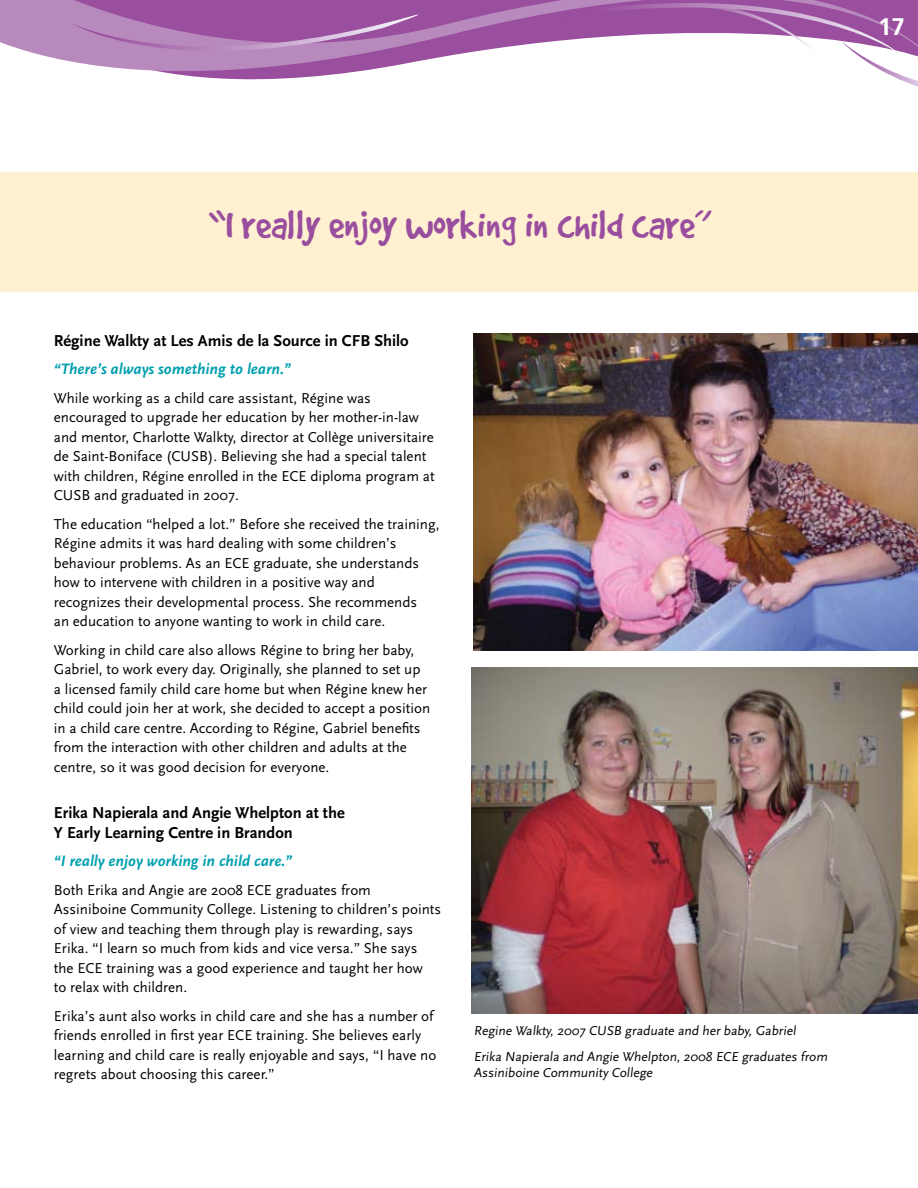
<style>
.page{position:relative;width:918px;height:1188px;background:#fff}
.page>*{position:absolute;margin:0;border:0;box-sizing:border-box;transform-origin:0 0}
.t1{font:45px "Good Dog Plain";color:#9a4e9e}
.t2{font:700 24px "Frutiger";color:#fff}
.t3{font:700 16.5px/19.5px "Scala Sans";color:#000}
.t4{font:italic 700 15.75px "Scala Sans";color:#00a0af}
.t5{font:15px/19.5px "Scala Sans";color:#000}
.t6{font:13.5px/25.5px "Scala Sans";color:#000}
</style>
<div class="page">
<svg style="left:422px;top:0;width:115px;height:61px;fill:#9a4e9e"></svg>
<svg style="left:537px;top:0;width:381px;height:87px"></svg>
<svg style="left:0;top:0;width:422px;height:80px;background:#b581b9"></svg>
<img style="left:473px;top:334px;width:445px;height:317px">
<img style="left:472px;top:668px;width:446px;height:346px">
<div style="left:0;top:173px;width:918px;height:119px;background:#fff0d2"></div>
<h2 class="t2" style="left:878px;top:12px;width:28px">17</h2>
<h1 class="t1" style="left:209px;top:210px;width:504px">“I really enjoy working in child care”</h1>
<p class="t3" style="left:54px;top:331px;width:356px">Régine Walkty at Les Amis de la Source in CFB Shilo</p>
<p class="t4" style="left:54px;top:361px;width:238px">“There’s always something to learn.”</p>
<p class="t5" style="left:54px;top:388px;width:382px">While working as a child care assistant, Régine was encouraged to upgrade her education by her mother-in-law and mentor, Charlotte Walkty, director at Collège universitaire de Saint-Boniface (CUSB). Believing she had a special talent with children, Régine enrolled in the ECE diploma program at CUSB and graduated in 2007.</p>
<p class="t5" style="left:54px;top:514px;width:387px">The education “helped a lot.” Before she received the training, Régine admits it was hard dealing with some children’s behaviour problems. As an ECE graduate, she understands how to intervene with children in a positive way and recognizes their developmental process. She recommends<br>an education to anyone wanting to work in child care.</p>
<p class="t5" style="left:54px;top:640px;width:378px">Working in child care also allows Régine to bring her baby, Gabriel, to work every day. Originally, she planned to set up a licensed family child care home but when Régine knew her child could join her at work, she decided to accept a position in a child care centre. According to Régine, Gabriel benefits from the interaction with other children and adults at the centre, so it was good decision for everyone.</p>
<p class="t3" style="left:54px;top:804px;width:292px">Erika Napierala and Angie Whelpton at the<br>Y Early Learning Centre in Brandon</p>
<p class="t4" style="left:54px;top:853px;width:240px">“I really enjoy working in child care.”</p>
<p class="t5" style="left:54px;top:880px;width:389px">Both Erika and Angie are 2008 ECE graduates from Assiniboine Community College. Listening to children’s points of view and teaching them through play is rewarding, says Erika. “I learn so much from kids and vice versa.” She says<br>the ECE training was a good experience and taught her how<br>to relax with children.</p>
<p class="t5" style="left:54px;top:1006px;width:384px">Erika’s aunt also works in child care and she has a number of friends enrolled in first year ECE training. She believes early learning and child care is really enjoyable and says, “I have no regrets about choosing this career.”</p>
<p class="t6" style="left:474px;top:1019px;width:357px">Regine Walkty, 2007 CUSB graduate and her baby, Gabriel<br>Erika Napierala and Angie Whelpton, 2008 ECE graduates from</p>
<p class="t6" style="left:474px;top:1061px;width:182px">Assiniboine Community College</p>
</div>
